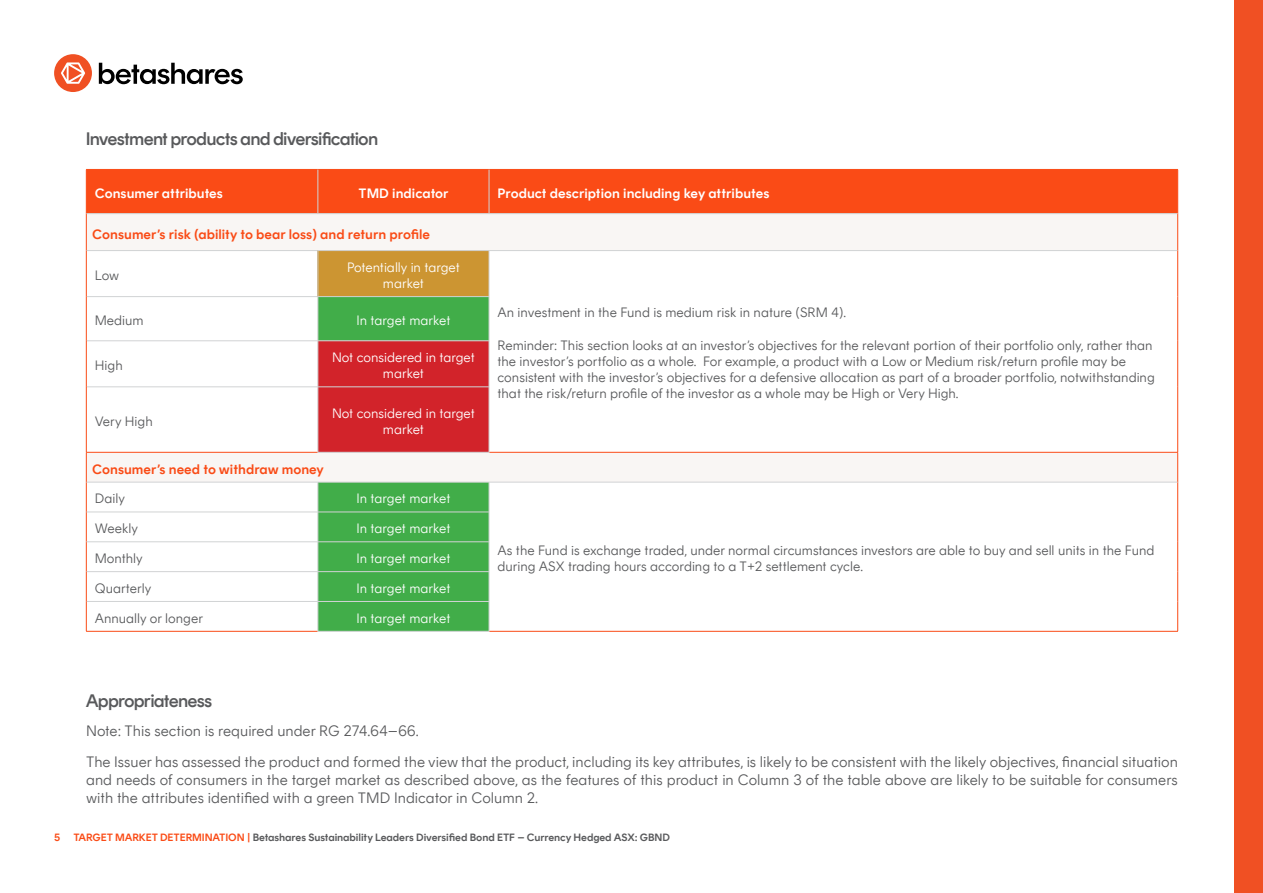
<style>
.page{position:relative;width:1263px;height:893px;background:#fff}
.page>*{position:absolute;margin:0;border:0;box-sizing:border-box;transform-origin:0 0}
.t1{font:500 18px "Rund Display";letter-spacing:-.01em;color:#58595b}
.t2{font:300 15px/30.8px "Rund Text";color:#58595b}
.t3{font:300 13.5px/16.2px "Rund Text";color:#58595b}
.t4{font:300 13.5px/16.2px "Rund Text";color:#fff;text-align:center}
.t5{font:600 13.5px "Rund Text";color:#fa4b16}
.t6{font:600 13.5px "Rund Text";color:#fff}
.t7{font:600 10.5px "Rund Text";letter-spacing:-.01em;color:#58595b}
.t8{font:600 10.5px "Rund Text";color:#fa4b16}
.s1{color:#fa4b16}
</style>
<div class="page">
<div style="left:1234px;top:0;width:29px;height:893px;background:#f05023"></div>
<div style="left:54px;top:54px;width:38px;height:38px;background:#f05023;border-radius:50%"></div>
<svg style="left:61px;top:62px;width:24px;height:22px"></svg>
<svg style="left:99px;top:63px;width:144px;height:21px"></svg>
<div style="left:87px;top:170px;width:1090px;height:43px;background:#fa4b16"></div>
<svg style="left:87px;top:214px;width:1090px;height:268px"></svg>
<div style="left:318px;top:251px;width:171px;height:46px;background:#cc9532"></div>
<svg style="left:318px;top:297px;width:171px;height:334px;background:#5bb761"></svg>
<div style="left:319px;top:342px;width:170px;height:110px;background:#d2232a"></div>
<hr style="left:86px;top:169px;width:232px;height:1px;background:#fa4b16">
<hr style="left:86px;top:170px;width:1px;height:44px;background:#fa4b16">
<hr style="left:318px;top:169px;width:171px;height:1px;background:#fa4b16">
<hr style="left:489px;top:169px;width:689px;height:1px;background:#fa4b16">
<hr style="left:1177px;top:170px;width:1px;height:44px;background:#fa4b16">
<hr style="left:86px;top:214px;width:1px;height:37px;background:#fa4b16">
<hr style="left:1177px;top:214px;width:1px;height:37px;background:#fa4b16">
<hr style="left:86px;top:452px;width:1px;height:30px;background:#fa4b16">
<hr style="left:1177px;top:452px;width:1px;height:30px;background:#fa4b16">
<hr style="left:86px;top:482px;width:1px;height:30px;background:#fa4b16">
<hr style="left:1177px;top:482px;width:1px;height:30px;background:#fa4b16">
<hr style="left:86px;top:512px;width:1px;height:30px;background:#fa4b16">
<hr style="left:1177px;top:512px;width:1px;height:30px;background:#fa4b16">
<hr style="left:86px;top:542px;width:1px;height:30px;background:#fa4b16">
<hr style="left:1177px;top:542px;width:1px;height:30px;background:#fa4b16">
<svg style="left:1177px;top:572px;width:1px;height:29px"></svg>
<hr style="left:1177px;top:601px;width:1px;height:30px;background:#fa4b16">
<hr style="left:318px;top:170px;width:1px;height:43px;background:#d1d3d4">
<hr style="left:489px;top:170px;width:1px;height:43px;background:#d1d3d4">
<hr style="left:87px;top:213px;width:231px;height:1px;background:#d1d3d4">
<hr style="left:318px;top:213px;width:171px;height:1px;background:#d1d3d4">
<hr style="left:489px;top:213px;width:688px;height:1px;background:#d1d3d4">
<hr style="left:87px;top:482px;width:231px;height:1px;background:#d1d3d4">
<hr style="left:489px;top:482px;width:688px;height:1px;background:#d1d3d4">
<hr style="left:87px;top:512px;width:231px;height:1px;background:#d1d3d4">
<hr style="left:87px;top:541px;width:231px;height:1px;background:#d1d3d4">
<hr style="left:87px;top:250px;width:231px;height:1px;background:#d1d3d4">
<hr style="left:489px;top:250px;width:688px;height:1px;background:#d1d3d4">
<hr style="left:87px;top:296px;width:231px;height:1px;background:#d1d3d4">
<hr style="left:87px;top:341px;width:231px;height:1px;background:#d1d3d4">
<hr style="left:87px;top:387px;width:231px;height:1px;background:#d1d3d4">
<hr style="left:87px;top:571px;width:231px;height:1px;background:#d1d3d4">
<hr style="left:87px;top:601px;width:231px;height:1px;background:#d1d3d4">
<hr style="left:86px;top:251px;width:1px;height:46px;background:#fa4b16">
<hr style="left:1177px;top:251px;width:1px;height:46px;background:#fa4b16">
<hr style="left:86px;top:297px;width:1px;height:44px;background:#fa4b16">
<hr style="left:1177px;top:297px;width:1px;height:44px;background:#fa4b16">
<hr style="left:86px;top:341px;width:1px;height:46px;background:#fa4b16">
<hr style="left:1177px;top:341px;width:1px;height:46px;background:#fa4b16">
<hr style="left:86px;top:387px;width:1px;height:65px;background:#fa4b16">
<hr style="left:1177px;top:387px;width:1px;height:65px;background:#fa4b16">
<hr style="left:86px;top:452px;width:232px;height:1px;background:#fa4b16">
<hr style="left:489px;top:452px;width:689px;height:1px;background:#fa4b16">
<svg style="left:86px;top:572px;width:1px;height:29px"></svg>
<hr style="left:86px;top:601px;width:1px;height:30px;background:#fa4b16">
<hr style="left:86px;top:631px;width:232px;height:1px;background:#fa4b16">
<hr style="left:489px;top:631px;width:689px;height:1px;background:#fa4b16">
<hr style="left:318px;top:297px;width:1px;height:44px;background:#d1d3d4">
<hr style="left:489px;top:297px;width:1px;height:44px;background:#d1d3d4">
<hr style="left:318px;top:482px;width:171px;height:1px;background:#d1d3d4">
<hr style="left:318px;top:482px;width:1px;height:30px;background:#d1d3d4">
<hr style="left:489px;top:482px;width:1px;height:30px;background:#d1d3d4">
<hr style="left:318px;top:512px;width:171px;height:1px;background:#d1d3d4">
<hr style="left:318px;top:512px;width:1px;height:30px;background:#d1d3d4">
<hr style="left:489px;top:512px;width:1px;height:30px;background:#d1d3d4">
<hr style="left:318px;top:541px;width:171px;height:1px;background:#d1d3d4">
<hr style="left:318px;top:571px;width:171px;height:1px;background:#d1d3d4">
<hr style="left:318px;top:601px;width:171px;height:1px;background:#d1d3d4">
<svg style="left:318px;top:542px;width:1px;height:89px"></svg>
<svg style="left:489px;top:542px;width:1px;height:89px"></svg>
<hr style="left:318px;top:631px;width:171px;height:1px;background:#d1d3d4">
<hr style="left:318px;top:250px;width:171px;height:1px;background:#d1d3d4">
<hr style="left:318px;top:251px;width:1px;height:45px;background:#d1d3d4">
<hr style="left:489px;top:251px;width:1px;height:45px;background:#d1d3d4">
<hr style="left:318px;top:296px;width:171px;height:1px;background:#d1d3d4">
<hr style="left:318px;top:341px;width:171px;height:1px;background:#d1d3d4">
<hr style="left:318px;top:341px;width:1px;height:46px;background:#d1d3d4">
<hr style="left:489px;top:341px;width:1px;height:46px;background:#d1d3d4">
<hr style="left:318px;top:387px;width:171px;height:1px;background:#d1d3d4">
<hr style="left:318px;top:387px;width:1px;height:65px;background:#d1d3d4">
<hr style="left:489px;top:387px;width:1px;height:65px;background:#d1d3d4">
<hr style="left:318px;top:452px;width:171px;height:1px;background:#d1d3d4">
<h1 class="t1" style="left:86px;top:129px;width:293px">Investment products and diversification</h1>
<p class="t6" style="left:95px;top:185px;width:130px">Consumer attributes</p>
<p class="t6" style="left:359px;top:185px;width:92px">TMD indicator</p>
<p class="t6" style="left:497px;top:185px;width:273px">Product description including key attributes</p>
<p class="t5" style="left:92px;top:226px;width:339px">Consumer’s risk (ability to bear loss) and return profile</p>
<p class="t3" style="left:95px;top:267px;width:26px">Low</p>
<p class="t4" style="left:347px;top:259px;width:114px">Potentially in target market</p>
<p class="t3" style="left:497px;top:305px;width:350px">An investment in the Fund is medium risk in nature (SRM 4).</p>
<p class="t3" style="left:497px;top:337px;width:659px">Reminder: This section looks at an investor’s objectives for the relevant portion of their portfolio only, rather than the investor’s portfolio as a whole. For example, a product with a Low or Medium risk/return profile may be consistent with the investor’s objectives for a defensive allocation as part of a broader portfolio, notwithstanding that the risk/return profile of the investor as a whole may be High or Very High.</p>
<p class="t3" style="left:95px;top:312px;width:50px">Medium</p>
<p class="t4" style="left:356px;top:312px;width:95px">In target market</p>
<p class="t3" style="left:95px;top:358px;width:29px">High</p>
<p class="t4" style="left:332px;top:349px;width:144px">Not considered in target market</p>
<p class="t3" style="left:95px;top:413px;width:59px">Very High</p>
<p class="t4" style="left:332px;top:405px;width:144px">Not considered in target market</p>
<p class="t5" style="left:92px;top:461px;width:233px">Consumer’s need to withdraw money</p>
<p class="t3" style="left:95px;top:491px;width:32px">Daily</p>
<p class="t4" style="left:356px;top:491px;width:95px">In target market</p>
<p class="t3" style="left:95px;top:521px;width:45px">Weekly</p>
<p class="t4" style="left:356px;top:521px;width:95px">In target market</p>
<p class="t3" style="left:95px;top:550px;width:50px">Monthly</p>
<p class="t4" style="left:356px;top:550px;width:95px">In target market</p>
<p class="t3" style="left:95px;top:580px;width:58px">Quarterly</p>
<p class="t4" style="left:356px;top:580px;width:95px">In target market</p>
<p class="t3" style="left:95px;top:610px;width:110px">Annually or longer</p>
<p class="t4" style="left:356px;top:610px;width:95px">In target market</p>
<h1 class="t1" style="left:86px;top:690px;width:127px">Appropriateness</h1>
<p class="t3" style="left:497px;top:542px;width:658px">As the Fund is exchange traded, under normal circumstances investors are able to buy and sell units in the Fund during ASX trading hours according to a T+2 settlement cycle.</p>
<p class="t2" style="left:86px;top:715px;width:1093px">Note: This section is required under RG 274.64–66.<br>The Issuer has assessed the product and formed the view that the product, including its key attributes, is likely to be consistent with the likely objectives, financial situation</p>
<p class="t2" style="left:86px;top:771px;width:1093px;line-height:18px">and needs of consumers in the target market as described above, as the features of this product in Column 3 of the table above are likely to be suitable for consumers with the attributes identified with a green TMD Indicator in Column 2.</p>
<p class="t8" style="left:54px;top:832px;width:8px">5</p>
<p class="t7" style="left:73px;top:832px;width:598px"><span class="s1">TARGET MARKET DETERMINATION |</span> Betashares Sustainability Leaders Diversified Bond ETF – Currency Hedged ASX: GBND</p>
</div>
